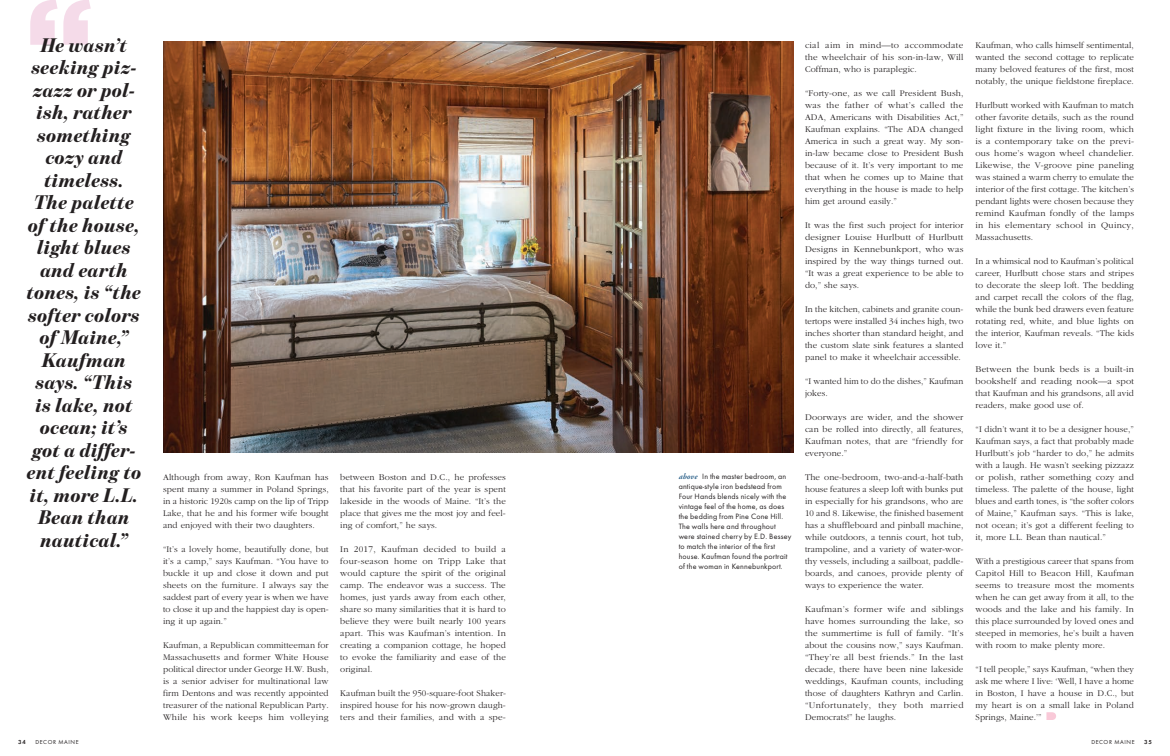
<style>
.page{position:relative;width:1170px;height:756px;background:#fff}
.page>*{position:absolute;margin:0;border:0;box-sizing:border-box;transform-origin:0 0}
.t1{font:900 125px "Gotham";color:#f5dbe9}
.t2{font:italic 900 20px/22.5px "Benton Mod Disp";letter-spacing:.02em;color:#231f20;text-align:center}
.t3{font:300 9px/12px "Garamond";letter-spacing:.01em;color:#231f20;text-align:justify}
.t4{font:8px/10px "Futura";letter-spacing:.02em;color:#231f20}
.t5{font:6px "Futura";letter-spacing:.1em;color:#231f20}
.t6{font:6px "Futura Dem Bld";color:#231f20}
.s1{font-family:"Adobe Garamond";font-weight:600;font-style:italic;font-size:8.2px;color:#215984}
</style>
<div class="page">
<img style="left:163px;top:41px;width:630px;height:411px">
<svg style="left:1046px;top:712px;width:10px;height:8px"></svg>
<h1 class="t1" style="left:25px;top:-29px;width:70px">“</h1>
<p class="t2" style="left:27px;top:34px;width:116px">He wasn’t seeking piz&shy;zazz or pol&shy;ish, rather something cozy and timeless.<br>The palette of the house, light blues and earth tones, is “the softer colors of Maine,”<br>Kaufman says. “This is lake, not ocean; it’s got a differ&shy;ent feeling to it, more L.L.<br>Bean than nautical.”</p>
<p class="t3" style="left:163px;top:471px;width:167px">Although from away, Ron Kaufman has spent many a summer in Poland Springs, in a historic 1920s camp on the lip of Tripp Lake, that he and his former wife bought and enjoyed with their two daughters.</p>
<p class="t3" style="left:163px;top:543px;width:167px">“It’s a lovely home, beautifully done, but it’s a camp,” says Kaufman. “You have to buckle it up and close it down and put sheets on the furniture. I always say the saddest part of every year is when we have to close it up and the happiest day is open&shy;ing it up again.”</p>
<p class="t3" style="left:163px;top:639px;width:167px">Kaufman, a Republican committeeman for Massachusetts and former White House political director under George H.W. Bush, is a senior adviser for multinational law firm Dentons and was recently appointed treasurer of the national Republican Party.<br>While his work keeps him volleying</p>
<p class="t3" style="left:340px;top:471px;width:167px">between Boston and D.C., he professes that his favorite part of the year is spent lakeside in the woods of Maine. “It’s the place that gives me the most joy and feel&shy;ing of comfort,” he says.</p>
<p class="t3" style="left:340px;top:543px;width:167px">In 2017, Kaufman decided to build a four-season home on Tripp Lake that would capture the spirit of the original camp. The endeavor was a success. The homes, just yards away from each other, share so many similarities that it is hard to believe they were built nearly 100 years apart. This was Kaufman’s intention. In creating a companion cottage, he hoped to evoke the familiarity and ease of the original.</p>
<p class="t3" style="left:340px;top:687px;width:167px">Kaufman built the 950-square-foot Shaker&shy;inspired house for his now-grown daugh&shy;ters and their families, and with a spe-</p>
<p class="t4" style="left:679px;top:471px;width:114px"><span class="s1">above</span> In the master bedroom, an antique-style iron bedstead from<br>Four Hands blends nicely with the vintage feel of the home, as does the bedding from Pine Cone Hill.<br>The walls here and throughout were stained cherry by E.D. Bessey to match the interior of the first house. Kaufman found the portrait of the woman in Kennebunkport.</p>
<p class="t3" style="left:805px;top:39px;width:160px">cial aim in mind—to accommodate the wheelchair of his son-in-law, Will Coffman, who is paraplegic.</p>
<p class="t3" style="left:805px;top:87px;width:160px">“Forty-one, as we call President Bush, was the father of what’s called the ADA, Americans with Disabilities Act,” Kaufman explains. “The ADA changed America in such a great way. My son&shy;in-law became close to President Bush because of it. It’s very important to me that when he comes up to Maine that everything in the house is made to help him get around easily.”</p>
<p class="t3" style="left:805px;top:219px;width:160px">It was the first such project for interior designer Louise Hurlbutt of Hurlbutt Designs in Kennebunkport, who was inspired by the way things turned out. “It was a great experience to be able to do,” she says.</p>
<p class="t3" style="left:805px;top:303px;width:160px">In the kitchen, cabinets and granite coun&shy;tertops were installed 34 inches high, two inches shorter than standard height, and the custom slate sink features a slanted panel to make it wheelchair accessible.</p>
<p class="t3" style="left:805px;top:375px;width:160px">“I wanted him to do the dishes,” Kaufman jokes.</p>
<p class="t3" style="left:805px;top:411px;width:160px">Doorways are wider, and the shower can be rolled into directly, all features, Kaufman notes, that are “friendly for everyone.”</p>
<p class="t3" style="left:805px;top:471px;width:160px">The one-bedroom, two-and-a-half-bath house features a sleep loft with bunks put in especially for his grandsons, who are 10 and 8. Likewise, the finished basement has a shuffleboard and pinball machine, while outdoors, a tennis court, hot tub, trampoline, and a variety of water-wor&shy;thy vessels, including a sailboat, paddle&shy;boards, and canoes, provide plenty of ways to experience the water.</p>
<p class="t3" style="left:805px;top:603px;width:160px">Kaufman’s former wife and siblings have homes surrounding the lake, so the summertime is full of family. “It’s about the cousins now,” says Kaufman. “They’re all best friends.” In the last decade, there have been nine lakeside weddings, Kaufman counts, including those of daughters Kathryn and Carlin. “Unfortunately, they both married Democrats!” he laughs.</p>
<p class="t3" style="left:976px;top:39px;width:160px">Kaufman, who calls himself sentimental, wanted the second cottage to replicate many beloved features of the first, most notably, the unique fieldstone fireplace.</p>
<p class="t3" style="left:976px;top:99px;width:160px">Hurlbutt worked with Kaufman to match other favorite details, such as the round light fixture in the living room, which is a contemporary take on the previ&shy;ous home’s wagon wheel chandelier.<br>Likewise, the V-groove pine paneling was stained a warm cherry to emulate the interior of the first cottage. The kitchen’s pendant lights were chosen because they remind Kaufman fondly of the lamps in his elementary school in Quincy, Massachusetts.</p>
<p class="t3" style="left:976px;top:255px;width:160px">In a whimsical nod to Kaufman’s political career, Hurlbutt chose stars and stripes to decorate the sleep loft. The bedding and carpet recall the colors of the flag, while the bunk bed drawers even feature rotating red, white, and blue lights on the interior, Kaufman reveals. “The kids love it.”</p>
<p class="t3" style="left:976px;top:363px;width:160px">Between the bunk beds is a built-in bookshelf and reading nook—a spot that Kaufman and his grandsons, all avid readers, make good use of.</p>
<p class="t3" style="left:976px;top:423px;width:160px">“I didn’t want it to be a designer house,” Kaufman says, a fact that probably made Hurlbutt’s job “harder to do,” he admits with a laugh. He wasn’t seeking pizzazz or polish, rather something cozy and timeless. The palette of the house, light blues and earth tones, is “the softer colors of Maine,” Kaufman says. “This is lake, not ocean; it’s got a different feeling to it, more L.L. Bean than nautical.”</p>
<p class="t3" style="left:976px;top:555px;width:160px">With a prestigious career that spans from Capitol Hill to Beacon Hill, Kaufman seems to treasure most the moments when he can get away from it all, to the woods and the lake and his family. In this place surrounded by loved ones and steeped in memories, he’s built a haven with room to make plenty more.</p>
<p class="t3" style="left:976px;top:663px;width:160px">“I tell people,” says Kaufman, “when they ask me where I live: ‘Well, I have a home in Boston, I have a house in D.C., but my heart is on a small lake in Poland Springs, Maine.’”</p>
<p class="t6" style="left:18px;top:738px;width:9px">34</p>
<p class="t5" style="left:35px;top:738px;width:45px">DECOR MAINE</p>
<p class="t5" style="left:1091px;top:739px;width:45px">DECOR MAINE</p>
<p class="t6" style="left:1144px;top:739px;width:9px">35</p>
</div>
